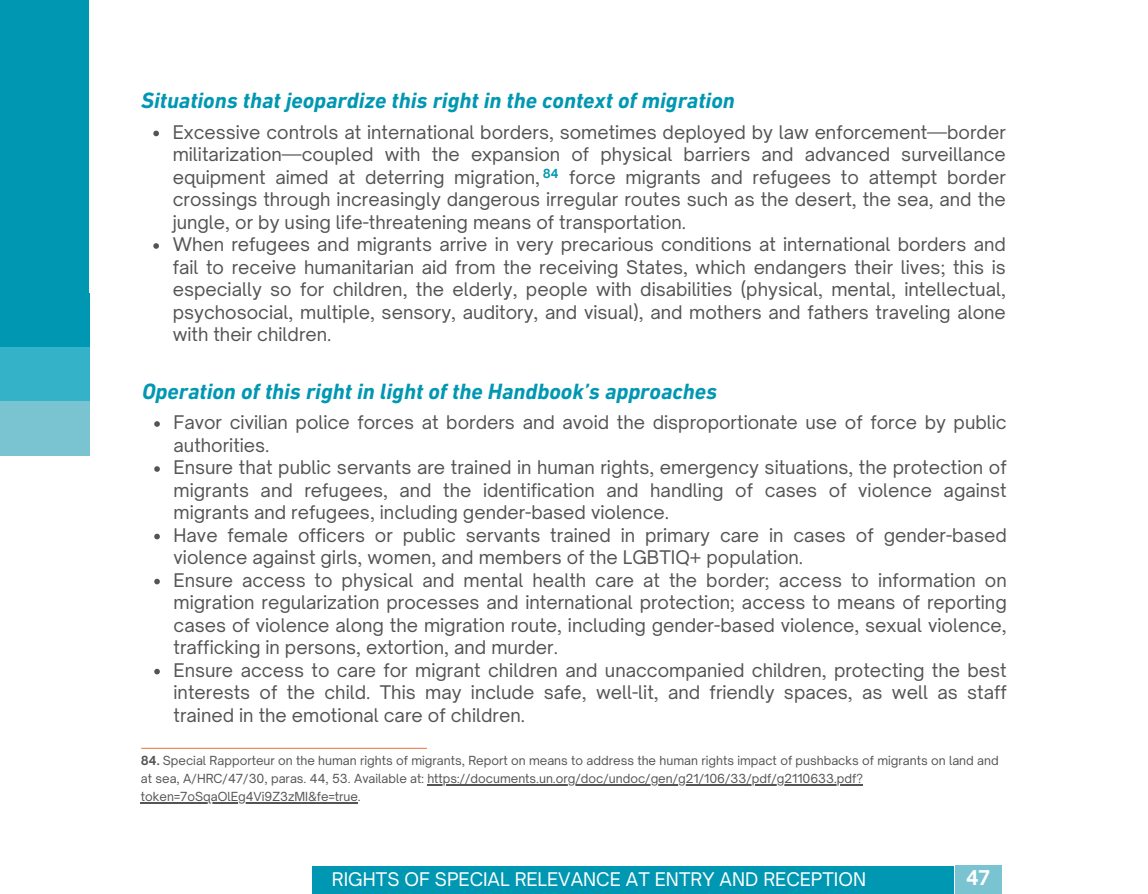
<style>
.page{position:relative;width:1148px;height:894px;background:#fff}
.page>*{position:absolute;margin:0;border:0;box-sizing:border-box;transform-origin:0 0}
.t1{font:italic 700 22.5px "DIN Next LT Pro";color:#0097b2}
.t2{font:700 19.5px "Open Sauce One";color:#fff}
.t3{font:18px/22.5px "Open Sauce One";color:#545454}
.t4{font:18px "Open Sauce One";color:#fff}
.t5{font:12px/18px "Open Sauce One";color:#545454}
.t6{font:700 12px "Open Sauce One";color:#0097b2}
.s1{font-weight:700}
</style>
<div class="page">
<div style="left:0;top:0;width:89px;height:310px;background:#0097b2"></div>
<div style="left:0;top:294px;width:89px;height:54px;background:#0097b2"></div>
<div style="left:0;top:347px;width:89px;height:54px;background:#34b2c8"></div>
<div style="left:0;top:401px;width:89px;height:54px;background:#7ac4d1"></div>
<svg style="left:153px;top:131px;width:6px;height:5px"></svg>
<svg style="left:153px;top:243px;width:6px;height:6px"></svg>
<hr style="left:141px;top:747px;width:286px;height:1px;background:#e88353">
<hr style="left:427px;top:784px;width:436px;height:1px;background:#545454">
<hr style="left:141px;top:802px;width:217px;height:1px;background:#545454">
<svg style="left:154px;top:421px;width:6px;height:5px"></svg>
<svg style="left:154px;top:466px;width:6px;height:5px"></svg>
<svg style="left:154px;top:533px;width:6px;height:6px"></svg>
<svg style="left:154px;top:578px;width:6px;height:6px"></svg>
<svg style="left:154px;top:668px;width:6px;height:6px"></svg>
<div style="left:312px;top:865px;width:641px;height:28px;background:#0097b2"></div>
<div style="left:955px;top:865px;width:47px;height:28px;background:#7ac4d1"></div>
<p class="t1" style="left:141px;top:91px;width:595px">Situations that jeopardize this right in the context of migration</p>
<p class="t3" style="left:173px;top:120px;width:834px;text-align:justify">Excessive controls at international borders, sometimes deployed by law enforcement—border militarization—coupled with the expansion of physical barriers and advanced surveillance equipment aimed at deterring migration,</p>
<p class="t6" style="left:543px;top:166px;width:17px">84</p>
<p class="t3" style="left:173px;top:165px;width:834px;text-indent:396px">force migrants and refugees to attempt border crossings through increasingly dangerous irregular routes such as the desert, the sea, and the jungle, or by using life-threatening means of transportation.<br>When refugees and migrants arrive in very precarious conditions at international borders and fail to receive humanitarian aid from the receiving States, which endangers their lives; this is especially so for children, the elderly, people with disabilities (physical, mental, intellectual, psychosocial, multiple, sensory, auditory, and visual), and mothers and fathers traveling alone with their children.</p>
<p class="t1" style="left:142px;top:381px;width:576px">Operation of this right in light of the Handbook’s approaches</p>
<p class="t3" style="left:174px;top:411px;width:834px">Favor civilian police forces at borders and avoid the disproportionate use of force by public authorities.<br>Ensure that public servants are trained in human rights, emergency situations, the protection of migrants and refugees, and the identification and handling of cases of violence against migrants and refugees, including gender-based violence.<br>Have female officers or public servants trained in primary care in cases of gender-based violence against girls, women, and members of the LGBTIQ+ population.<br>Ensure access to physical and mental health care at the border; access to information on migration regularization processes and international protection; access to means of reporting cases of violence along the migration route, including gender-based violence, sexual violence, trafficking in persons, extortion, and murder.<br>Ensure access to care for migrant children and unaccompanied children, protecting the best interests of the child. This may include safe, well-lit, and friendly spaces, as well as staff trained in the emotional care of children.</p>
<p class="t5" style="left:141px;top:751px;width:859px"><span class="s1">84.</span> Special Rapporteur on the human rights of migrants, Report on means to address the human rights impact of pushbacks of migrants on land and at sea, A/HRC/47/30, paras. 44, 53. Available at: https://documents.un.org/doc/undoc/gen/g21/106/33/pdf/g2110633.pdf? token=7oSqaOlEg4Vi9Z3zMI&amp;fe=true.</p>
<p class="t4" style="left:332px;top:868px;width:535px">RIGHTS OF SPECIAL RELEVANCE AT ENTRY AND RECEPTION</p>
<p class="t2" style="left:966px;top:865px;width:48px">4701</p>
</div>
